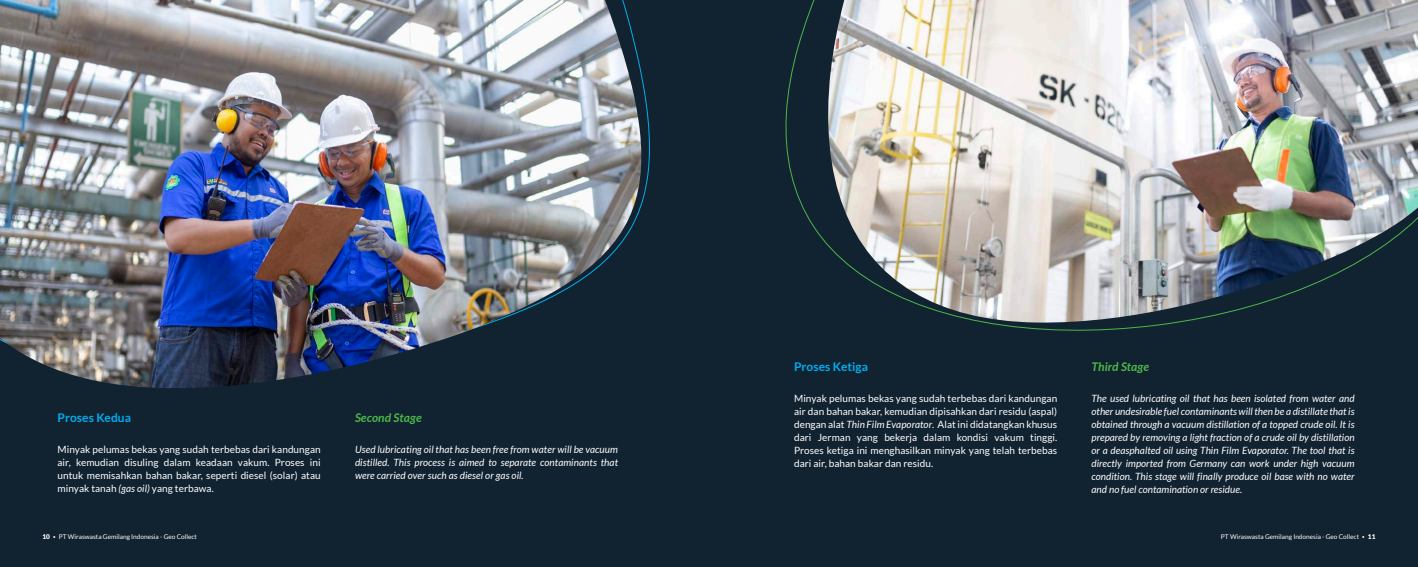
<style>
.page{position:relative;width:1418px;height:567px;background:#fff}
.page>*{position:absolute;margin:0;border:0;box-sizing:border-box;transform-origin:0 0}
.t1{font:700 12px "Lato";letter-spacing:.005em;color:#00aeef}
.t2{font:italic 700 12px "Lato";letter-spacing:.005em;color:#4cb848}
.t3{font:italic 10px/13px "Lato";color:#fff;text-align:justify}
.t4{font:10px/13px "Lato";letter-spacing:.005em;color:#fff;text-align:justify}
.t5{font:6.5px "Lato";color:#fff}
.s1{font-style:italic}
.s2{font-weight:900}
.s3{font-weight:300}
</style>
<div class="page">
<div style="left:0;top:0;width:1417px;height:567px;background:#112231"></div>
<img style="left:785px;top:0;width:632px;height:331px">
<img style="left:0;top:0;width:643px;height:388px">
<p class="t1" style="left:57px;top:411px;width:75px">Proses Kedua</p>
<p class="t4" style="left:57px;top:443px;width:265px">Minyak pelumas bekas yang sudah terbebas dari kandungan air, kemudian disuling dalam keadaan vakum. Proses ini untuk memisahkan bahan bakar, seperti diesel (solar) atau minyak tanah <span class="s1">(gas oil)</span> yang terbawa.</p>
<p class="t3" style="left:355px;top:443px;width:264px">Used lubricating oil that has been free from water will be vacuum distilled. This process is aimed to separate contaminants that were carried over such as diesel or gas oil.</p>
<p class="t2" style="left:355px;top:411px;width:68px">Second Stage</p>
<p class="t1" style="left:794px;top:360px;width:76px">Proses Ketiga</p>
<p class="t4" style="left:794px;top:392px;width:265px">Minyak pelumas bekas yang sudah terbebas dari kandungan air dan bahan bakar, kemudian dipisahkan dari residu (aspal) dengan alat <span class="s1">Thin Film Evaporator</span>. Alat ini didatangkan khusus dari Jerman yang bekerja dalam kondisi vakum tinggi.<br>Proses ketiga ini menghasilkan minyak yang telah terbebas dari air, bahan bakar dan residu.</p>
<p class="t2" style="left:1091px;top:360px;width:59px">Third Stage</p>
<p class="t3" style="left:1091px;top:392px;width:264px">The used lubricating oil that has been isolated from water and other undesirable fuel contaminants will then be a distillate that is obtained through a vacuum distillation of a topped crude oil. It is prepared by removing a light fraction of a crude oil by distillation or a deasphalted oil using Thin Film Evaporator. The tool that is directly imported from Germany can work under high vacuum condition. This stage will finally produce oil base with no water and no fuel contamination or residue.</p>
<p class="t5" style="left:43px;top:533px;width:156px"><span class="s2">10</span> <span class="s3">•</span> PT Wiraswasta Gemilang Indonesia - Geo Collect</p>
<p class="t5" style="left:1220px;top:533px;width:156px">PT Wiraswasta Gemilang Indonesia - Geo Collect <span class="s3">•</span> <span class="s2">11</span></p>
</div>
